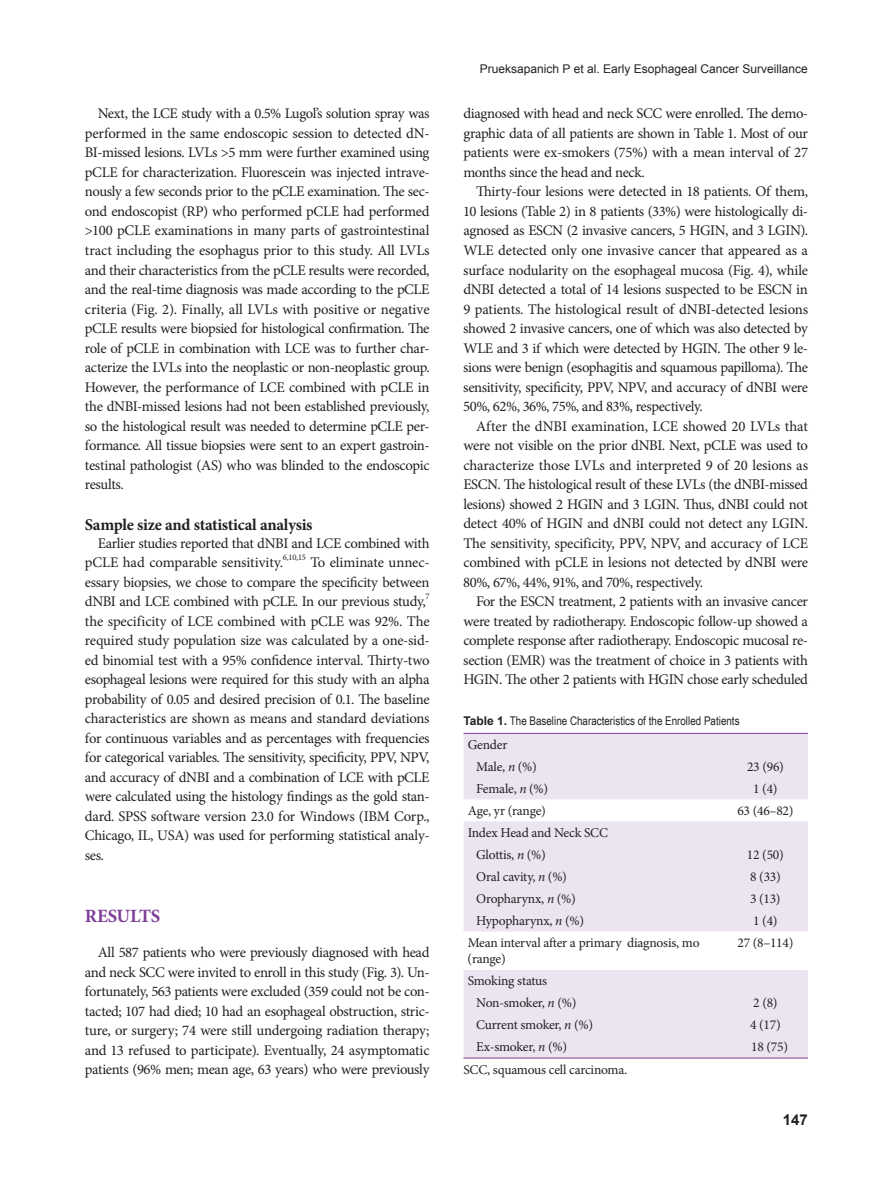
<style>
.page{position:relative;width:893px;height:1191px;background:#fff}
.page>*{position:absolute;margin:0;border:0;box-sizing:border-box;transform-origin:0 0}
.t1{font:700 18.75px "Minion Pro";letter-spacing:-.01em;color:#7e3e98}
.t2{font:700 16.5px "Minion Pro";letter-spacing:-.02em;color:#231f20}
.t3{font:700 15px "Arial";color:#231f20}
.t4{font:14.7px/19.5px "Minion Pro";letter-spacing:-.025em;color:#231f20;text-align:justify}
.t5{font:13.5px/22px "Minion Pro";letter-spacing:-.02em;color:#231f20}
.t6{font:12px "Arial Narrow";color:#231f20}
.t7{font:12px "Arial";color:#231f20}
.t8{font:8.55px "Minion Pro";color:#231f20}
.s1{font-family:"Arial";font-weight:700}
.s2{font-style:italic}
</style>
<div class="page">
<svg style="left:463px;top:734px;width:345px;height:323px;fill:#ece5f1"></svg>
<hr style="left:463px;top:733px;width:260px;height:1px;background:#7e3e98">
<hr style="left:723px;top:733px;width:85px;height:1px;background:#7e3e98">
<hr style="left:463px;top:1057px;width:260px;height:1px;background:#7e3e98">
<hr style="left:723px;top:1057px;width:85px;height:1px;background:#7e3e98">
<p class="t4" style="left:85px;top:104px;width:346px;text-indent:13px">Next, the LCE study with a 0.5% Lugol’s solution spray was performed in the same endoscopic session to detected dN-BI-missed lesions. LVLs &gt;5 mm were further examined using pCLE for characterization. Fluorescein was injected intrave&shy;nously a few seconds prior to the pCLE examination. The sec&shy;ond endoscopist (RP) who performed pCLE had performed &gt;100 pCLE examinations in many parts of gastrointestinal tract including the esophagus prior to this study. All LVLs and their characteristics from the pCLE results were recorded, and the real-time diagnosis was made according to the pCLE criteria (Fig. 2). Finally, all LVLs with positive or negative pCLE results were biopsied for histological confirmation. The role of pCLE in combination with LCE was to further char&shy;acterize the LVLs into the neoplastic or non-neoplastic group.<br>However, the performance of LCE combined with pCLE in the dNBI-missed lesions had not been established previously, so the histological result was needed to determine pCLE per&shy;formance. All tissue biopsies were sent to an expert gastroin&shy;testinal pathologist (AS) who was blinded to the endoscopic results.</p>
<p class="t2" style="left:85px;top:512px;width:229px">Sample size and statistical analysis</p>
<p class="t4" style="left:85px;top:533px;width:346px;text-indent:13px">Earlier studies reported that dNBI and LCE combined with pCLE had comparable sensitivity.</p>
<p class="t8" style="left:283px;top:552px;width:25px">6,10,15</p>
<p class="t4" style="left:85px;top:553px;width:346px;text-indent:225px">To eliminate unnec&shy;essary biopsies, we chose to compare the specificity between dNBI and LCE combined with pCLE. In our previous study,</p>
<p class="t8" style="left:425px;top:591px;width:6px">7</p>
<p class="t4" style="left:85px;top:611px;width:346px">the specificity of LCE combined with pCLE was 92%. The required study population size was calculated by a one-sid&shy;ed binomial test with a 95% confidence interval. Thirty-two esophageal lesions were required for this study with an alpha probability of 0.05 and desired precision of 0.1. The baseline characteristics are shown as means and standard deviations for continuous variables and as percentages with frequencies for categorical variables. The sensitivity, specificity, PPV, NPV, and accuracy of dNBI and a combination of LCE with pCLE were calculated using the histology findings as the gold stan&shy;dard. SPSS software version 23.0 for Windows (IBM Corp., Chicago, IL, USA) was used for performing statistical analy&shy;ses.</p>
<p class="t1" style="left:85px;top:902px;width:75px">Results</p>
<p class="t4" style="left:85px;top:943px;width:346px;text-indent:13px">All 587 patients who were previously diagnosed with head and neck SCC were invited to enroll in this study (Fig. 3). Un&shy;fortunately, 563 patients were excluded (359 could not be con&shy;tacted; 107 had died; 10 had an esophageal obstruction, stric&shy;ture, or surgery; 74 were still undergoing radiation therapy; and 13 refused to participate). Eventually, 24 asymptomatic patients (96% men; mean age, 63 years) who were previously</p>
<p class="t7" style="left:480px;top:61px;width:329px">Prueksapanich P et al. Early Esophageal Cancer Surveillance</p>
<p class="t4" style="left:463px;top:104px;width:346px">diagnosed with head and neck SCC were enrolled. The demo&shy;graphic data of all patients are shown in Table 1. Most of our patients were ex-smokers (75%) with a mean interval of 27 months since the head and neck.</p>
<p class="t4" style="left:463px;top:182px;width:347px;text-indent:13px">Thirty-four lesions were detected in 18 patients. Of them, 10 lesions (Table 2) in 8 patients (33%) were histologically di&shy;agnosed as ESCN (2 invasive cancers, 5 HGIN, and 3 LGIN).<br>WLE detected only one invasive cancer that appeared as a surface nodularity on the esophageal mucosa (Fig. 4), while dNBI detected a total of 14 lesions suspected to be ESCN in 9 patients. The histological result of dNBI-detected lesions showed 2 invasive cancers, one of which was also detected by WLE and 3 if which were detected by HGIN. The other 9 le&shy;sions were benign (esophagitis and squamous papilloma). The sensitivity, specificity, PPV, NPV, and accuracy of dNBI were 50%, 62%, 36%, 75%, and 83%, respectively.</p>
<p class="t4" style="left:463px;top:416px;width:346px;text-indent:13px">After the dNBI examination, LCE showed 20 LVLs that were not visible on the prior dNBI. Next, pCLE was used to characterize those LVLs and interpreted 9 of 20 lesions as ESCN. The histological result of these LVLs (the dNBI-missed lesions) showed 2 HGIN and 3 LGIN. Thus, dNBI could not detect 40% of HGIN and dNBI could not detect any LGIN.<br>The sensitivity, specificity, PPV, NPV, and accuracy of LCE combined with pCLE in lesions not detected by dNBI were 80%, 67%, 44%, 91%, and 70%, respectively.</p>
<p class="t4" style="left:463px;top:592px;width:346px;text-indent:13px">For the ESCN treatment, 2 patients with an invasive cancer were treated by radiotherapy. Endoscopic follow-up showed a complete response after radiotherapy. Endoscopic mucosal re&shy;section (EMR) was the treatment of choice in 3 patients with HGIN. The other 2 patients with HGIN chose early scheduled</p>
<p class="t6" style="left:463px;top:712px;width:278px"><span class="s1">Table 1.</span> The Baseline Characteristics of the Enrolled Patients</p>
<p class="t5" style="left:476px;top:733px;width:62px;text-indent:-9px">Gender<br>Male, <span class="s2">n</span> (%)</p>
<p class="t5" style="left:747px;top:755px;width:38px">23 (96)</p>
<p class="t5" style="left:476px;top:777px;width:74px">Female, <span class="s2">n</span> (%)</p>
<p class="t5" style="left:753px;top:777px;width:26px">1 (4)</p>
<p class="t5" style="left:468px;top:799px;width:80px">Age, yr (range)</p>
<p class="t5" style="left:737px;top:799px;width:58px">63 (46–82)</p>
<p class="t5" style="left:476px;top:821px;width:133px;text-indent:-8px">Index Head and Neck SCC<br>Glottis, <span class="s2">n</span> (%)</p>
<p class="t5" style="left:747px;top:843px;width:38px">12 (50)</p>
<p class="t5" style="left:476px;top:865px;width:92px">Oral cavity, <span class="s2">n</span> (%)</p>
<p class="t5" style="left:750px;top:865px;width:32px">8 (33)</p>
<p class="t5" style="left:476px;top:887px;width:101px">Oropharynx, <span class="s2">n</span> (%)</p>
<p class="t5" style="left:750px;top:887px;width:32px">3 (13)</p>
<p class="t5" style="left:476px;top:909px;width:109px">Hypopharynx, <span class="s2">n</span> (%)</p>
<p class="t5" style="left:753px;top:909px;width:26px">1 (4)</p>
<p class="t5" style="left:468px;top:934px;width:233px;line-height:16.5px">Mean interval after a primary diagnosis, mo (range)</p>
<p class="t5" style="left:737px;top:931px;width:57px">27 (8–114)</p>
<p class="t5" style="left:476px;top:970px;width:102px;text-indent:-9px">Smoking status<br>Non-smoker, <span class="s2">n</span> (%)</p>
<p class="t5" style="left:753px;top:992px;width:26px">2 (8)</p>
<p class="t5" style="left:476px;top:1014px;width:118px">Current smoker, <span class="s2">n</span> (%)</p>
<p class="t5" style="left:750px;top:1014px;width:32px">4 (17)</p>
<p class="t5" style="left:476px;top:1036px;width:92px">Ex-smoker, <span class="s2">n</span> (%)</p>
<p class="t5" style="left:751px;top:1036px;width:38px">18 (75)</p>
<p class="t5" style="left:463px;top:1058px;width:165px">SCC, squamous cell carcinoma.</p>
<p class="t3" style="left:783px;top:1109px;width:27px">147</p>
</div>
